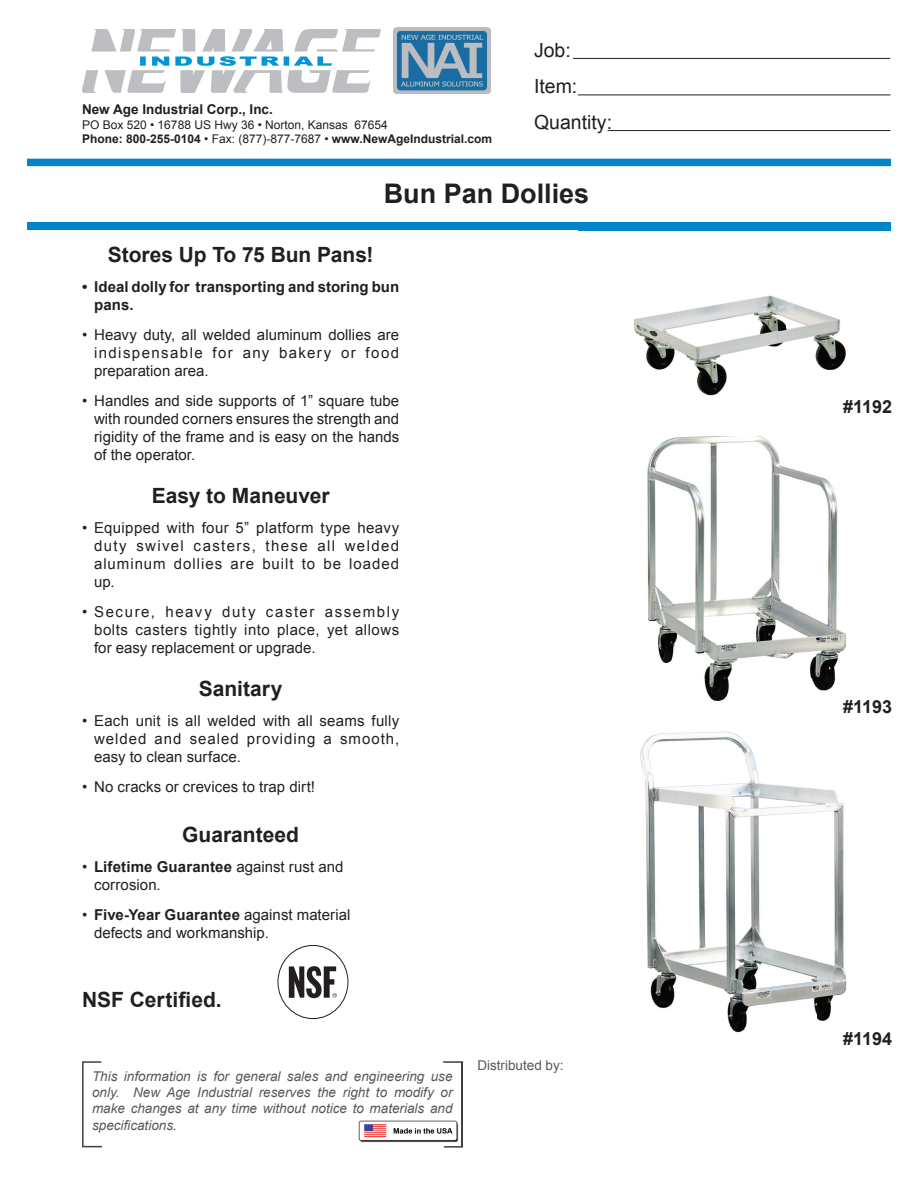
<style>
.page{position:relative;width:918px;height:1188px;background:#fff}
.page>*{position:absolute;margin:0;border:0;box-sizing:border-box;transform-origin:0 0}
.t1{font:700 27px "Arial";color:#231f20}
.t2{font:700 21px "Arial";color:#231f20}
.t3{font:19.5px/36px "Arial";color:#231f20}
.t4{font:700 18px "Arial";color:#231f20}
.t5{font:15px/18px "Arial";letter-spacing:.01em;color:#231f20;text-align:justify}
.t6{font:700 15px/18px "Arial";letter-spacing:.005em;color:#231f20}
.t7{font:italic 13.5px/16.2px "Arial";color:#57585a;text-align:justify}
.t8{font:700 13.5px "Arial";color:#231f20}
.t9{font:13.5px "Arial";color:#57585a}
.t10{font:12px/14.4px "Arial";color:#231f20}
.s1{font-weight:700}
</style>
<div class="page">
<hr style="left:573px;top:58px;width:317px;height:1px;background:#231f20">
<hr style="left:578px;top:95px;width:312px;height:1px;background:#231f20">
<hr style="left:608px;top:130px;width:282px;height:1px;background:#231f20">
<svg style="left:82px;top:1061px;width:19px;height:2px"></svg>
<hr style="left:82px;top:1062px;width:2px;height:85px;background:#3e3e3f">
<hr style="left:462px;top:1062px;width:1px;height:85px;background:#3e3e3f">
<svg style="left:84px;top:1146px;width:18px;height:1px"></svg>
<hr style="left:443px;top:1061px;width:20px;height:2px;background:#3e3e3f">
<img style="left:358px;top:1120px;width:86px;height:23px">
<svg style="left:444px;top:1118px;width:19px;height:30px"></svg>
<div style="left:27px;top:159px;width:864px;height:7px;background:#0084ca"></div>
<div style="left:27px;top:223px;width:864px;height:7px;background:#0084ca"></div>
<img style="left:82px;top:29px;width:298px;height:63px">
<img style="left:393px;top:27px;width:97px;height:67px">
<img style="left:579px;top:230px;width:312px;height:154px">
<img style="left:697px;top:384px;width:28px;height:9px">
<img style="left:642px;top:393px;width:204px;height:355px">
<img style="left:640px;top:748px;width:207px;height:285px">
<div style="left:278px;top:945px;width:70px;height:74px;border:1px solid #231f20;border-radius:50%"></div>
<svg style="left:289px;top:966px;width:48px;height:32px"></svg>
<p class="t8" style="left:82px;top:101px;width:192px">New Age Industrial Corp., Inc.</p>
<p class="t10" style="left:82px;top:118px;width:412px">PO Box 520 • 16788 US Hwy 36 • Norton, Kansas 67654<br><span class="s1">Phone: 800-255-0104</span> • Fax: (877)-877-7687 • <span class="s1">www.NewAgeIndustrial.com</span></p>
<h3 class="t3" style="left:534px;top:33px;width:80px">Job:<br>Item:<br>Quantity:</h3>
<h1 class="t1" style="left:384px;top:176px;width:207px">Bun Pan Dollies</h1>
<h2 class="t2" style="left:108px;top:240px;width:267px">Stores Up To 75 Bun Pans!</h2>
<p class="t6" style="left:94px;top:278px;width:307px;text-indent:-12px">• Ideal dolly for transporting and storing bun pans.</p>
<p class="t5" style="left:94px;top:326px;width:307px;text-indent:-12px">• Heavy duty, all welded aluminum dollies are indispensable for any bakery or food preparation area.</p>
<p class="t5" style="left:94px;top:392px;width:307px;text-indent:-12px">• Handles and side supports of 1” square tube with rounded corners ensures the strength and rigidity of the frame and is easy on the hands of the operator.</p>
<h2 class="t2" style="left:152px;top:482px;width:179px">Easy to Maneuver</h2>
<p class="t5" style="left:94px;top:519px;width:307px;text-indent:-12px">• Equipped with four 5” platform type heavy duty swivel casters, these all welded aluminum dollies are built to be loaded up.</p>
<p class="t5" style="left:94px;top:603px;width:307px;text-indent:-12px">• Secure, heavy duty caster assembly bolts casters tightly into place, yet allows for easy replacement or upgrade.</p>
<h2 class="t2" style="left:199px;top:675px;width:85px">Sanitary</h2>
<p class="t5" style="left:94px;top:712px;width:307px;text-indent:-12px">• Each unit is all welded with all seams fully welded and sealed providing a smooth, easy to clean surface.</p>
<p class="t5" style="left:82px;top:778px;width:234px">• No cracks or crevices to trap dirt!</p>
<h2 class="t2" style="left:182px;top:821px;width:118px">Guaranteed</h2>
<p class="t5" style="left:94px;top:858px;width:251px;text-indent:-12px">• <span class="s1">Lifetime Guarantee</span> against rust and corrosion.</p>
<p class="t5" style="left:94px;top:906px;width:258px;text-indent:-12px">• <span class="s1">Five-Year Guarantee</span> against material defects and workmanship.</p>
<h2 class="t2" style="left:82px;top:986px;width:141px">NSF Certified.</h2>
<p class="t7" style="left:92px;top:1068px;width:362px">This information is for general sales and engineering use only. New Age Industrial reserves the right to modify or make changes at any time without notice to materials and specifications.</p>
<p class="t9" style="left:477px;top:1056px;width:88px">Distributed by:</p>
<p class="t4" style="left:843px;top:395px;width:51px">#1192</p>
<p class="t4" style="left:843px;top:695px;width:51px">#1193</p>
<p class="t4" style="left:843px;top:1027px;width:51px">#1194</p>
</div>
